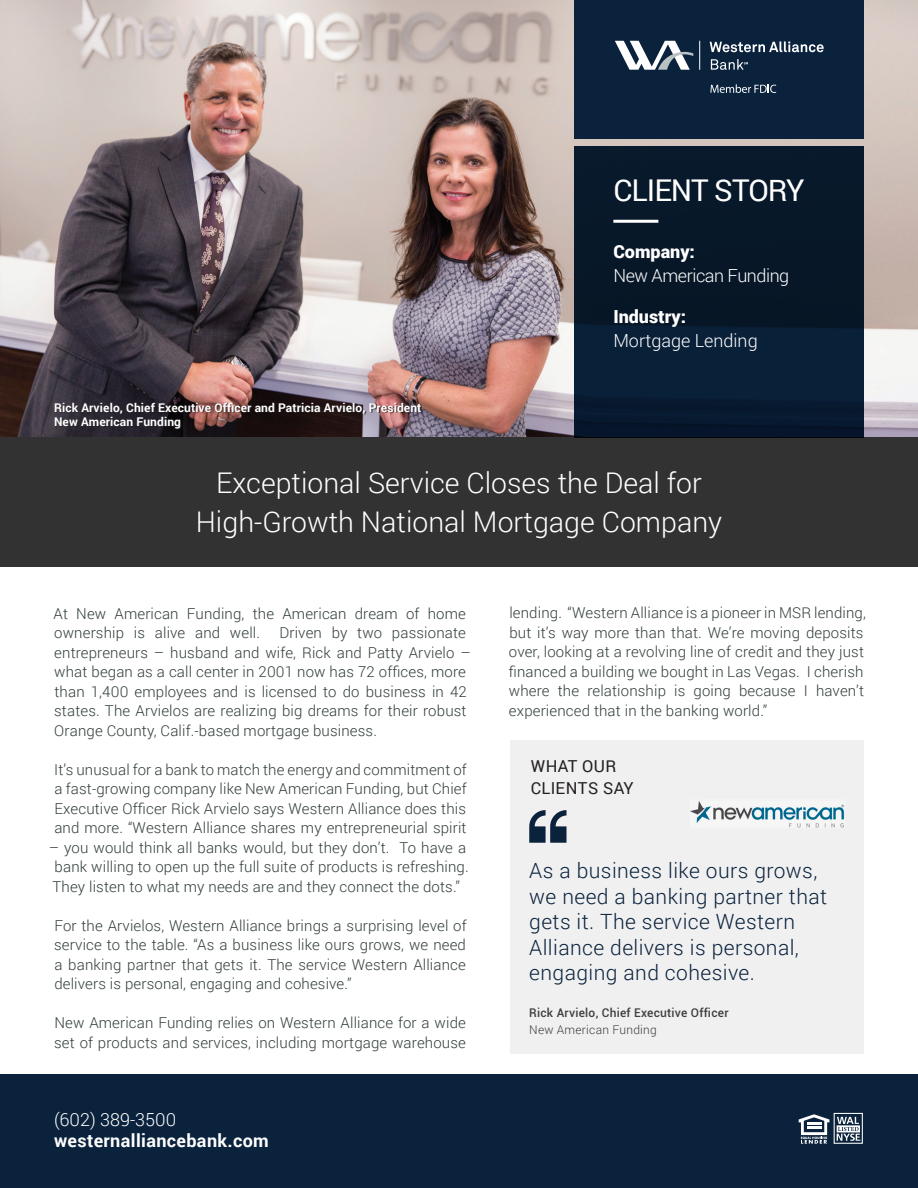
<style>
.page{position:relative;width:918px;height:1188px;background:#fff}
.page>*{position:absolute;margin:0;border:0;box-sizing:border-box;transform-origin:0 0}
.t1{font:30px "Roboto";letter-spacing:-.03em;color:#fff}
.t2{font:300 28.5px/39px "Roboto";color:#fff;text-align:center}
.t3{font:300 21px/25.5px "Roboto";letter-spacing:.02em;color:#0a223c}
.t4{font:300 18px "Roboto";color:#fff}
.t5{font:700 18px "Roboto";letter-spacing:.02em;color:#fff}
.t6{font:300 18px "Roboto";letter-spacing:-.025em;color:#fff}
.t7{font:900 18px "Roboto";color:#fff}
.t8{font:16.5px/22.2px "Roboto";letter-spacing:.025em;color:#231f20}
.t9{font:300 15px/19.5px "Roboto";letter-spacing:.01em;color:#303d3a}
.t10{font:700 12px/14.4px "Roboto";letter-spacing:.01em;color:#fff}
.t11{font:500 12px "Roboto";letter-spacing:.02em;color:#3e3e3f}
.t12{font:300 12px "Roboto";letter-spacing:.02em;color:#3e3e3f}
</style>
<div class="page">
<img style="left:0;top:0;width:918px;height:437px">
<div style="left:0;top:437px;width:918px;height:130px;background:#333233"></div>
<div style="left:574px;top:0;width:289px;height:138px;background:#0a223c"></div>
<div style="left:575px;top:146px;width:289px;height:291px;background:linear-gradient(to right,#081a2e,#081a2d)"></div>
<svg style="left:710px;top:84px;width:66px;height:9px"></svg>
<svg style="left:699px;top:41px;width:1px;height:29px"></svg>
<svg style="left:710px;top:41px;width:114px;height:11px"></svg>
<svg style="left:711px;top:59px;width:37px;height:11px"></svg>
<svg style="left:615px;top:41px;width:78px;height:29px"></svg>
<hr style="left:613px;top:220px;width:45px;height:3px;background:#fff">
<div style="left:55px;top:403px;width:367px;height:26px;background:#231f20;opacity:.75"></div>
<div style="left:511px;top:741px;width:353px;height:313px;background:#efeff0"></div>
<img style="left:691px;top:801px;width:153px;height:27px">
<svg style="left:529px;top:810px;width:38px;height:33px"></svg>
<div style="left:0;top:1074px;width:918px;height:114px;background:#0a223c"></div>
<svg style="left:837px;top:1117px;width:24px;height:24px"></svg>
<div style="left:834px;top:1113px;width:29px;height:31px;border:1px solid #fff"></div>
<svg style="left:799px;top:1114px;width:30px;height:30px"></svg>
<h1 class="t1" style="left:613px;top:170px;width:193px">CLIENT STORY</h1>
<p class="t10" style="left:54px;top:400px;width:369px">Rick Arvielo, Chief Executive Officer and Patricia Arvielo, President<br>New American Funding</p>
<p class="t7" style="left:613px;top:238px;width:83px">Company:</p>
<p class="t6" style="left:613px;top:263px;width:177px">New American Funding</p>
<p class="t7" style="left:613px;top:303px;width:74px">Industry:</p>
<p class="t4" style="left:613px;top:328px;width:146px">Mortgage Lending</p>
<h2 class="t2" style="left:196px;top:462px;width:528px">Exceptional Service Closes the Deal for<br>High-Growth National Mortgage Company</h2>
<p class="t9" style="left:54px;top:603px;width:414px">At New American Funding, the American dream of home ownership is alive and well.</p>
<p class="t9" style="left:54px;top:623px;width:418px;text-indent:225px">Driven by two passionate entrepreneurs – husband and wife, Rick and Patty Arvielo – what began as a call center in 2001 now has 72 offices, more than 1,400 employees and is licensed to do business in 42 states. The Arvielos are realizing big dreams for their robust Orange County, Calif.-based mortgage business.</p>
<p class="t9" style="left:54px;top:759px;width:414px;text-align:justify">It’s unusual for a bank to match the energy and commitment of a fast-growing company like New American Funding, but Chief Executive Officer Rick Arvielo says Western Alliance does this and more. “Western Alliance shares my entrepreneurial spirit</p>
<p class="t9" style="left:49px;top:837px;width:421px">– you would think all banks would, but they don’t. To have a bank willing to open up the full suite of products is refreshing.<br>They listen to what my needs are and they connect the dots.”</p>
<p class="t9" style="left:54px;top:915px;width:414px;text-align:justify">For the Arvielos, Western Alliance brings a surprising level of service to the table. “As a business like ours grows, we need a banking partner that gets it. The service Western Alliance delivers is personal, engaging and cohesive.”</p>
<p class="t9" style="left:54px;top:1013px;width:413px">New American Funding relies on Western Alliance for a wide set of products and services, including mortgage warehouse</p>
<p class="t4" style="left:54px;top:1107px;width:124px">(602) 389-3500</p>
<p class="t5" style="left:54px;top:1128px;width:216px">westernalliancebank.com</p>
<p class="t9" style="left:509px;top:603px;width:359px">lending. “Western Alliance is a pioneer in MSR lending, but it’s way more than that. We’re moving deposits over, looking at a revolving line of credit and they just financed a building we bought in Las Vegas. I cherish where the relationship is going because I haven’t experienced that in the banking world.”</p>
<p class="t8" style="left:531px;top:754px;width:104px">WHAT OUR<br>CLIENTS SAY</p>
<h3 class="t3" style="left:529px;top:858px;width:299px">As a business like ours grows, we need a banking partner that gets it. The service Western<br>Alliance delivers is personal, engaging and cohesive.</h3>
<p class="t11" style="left:529px;top:1004px;width:201px">Rick Arvielo, Chief Executive Officer</p>
<p class="t12" style="left:529px;top:1021px;width:129px">New American Funding</p>
</div>
